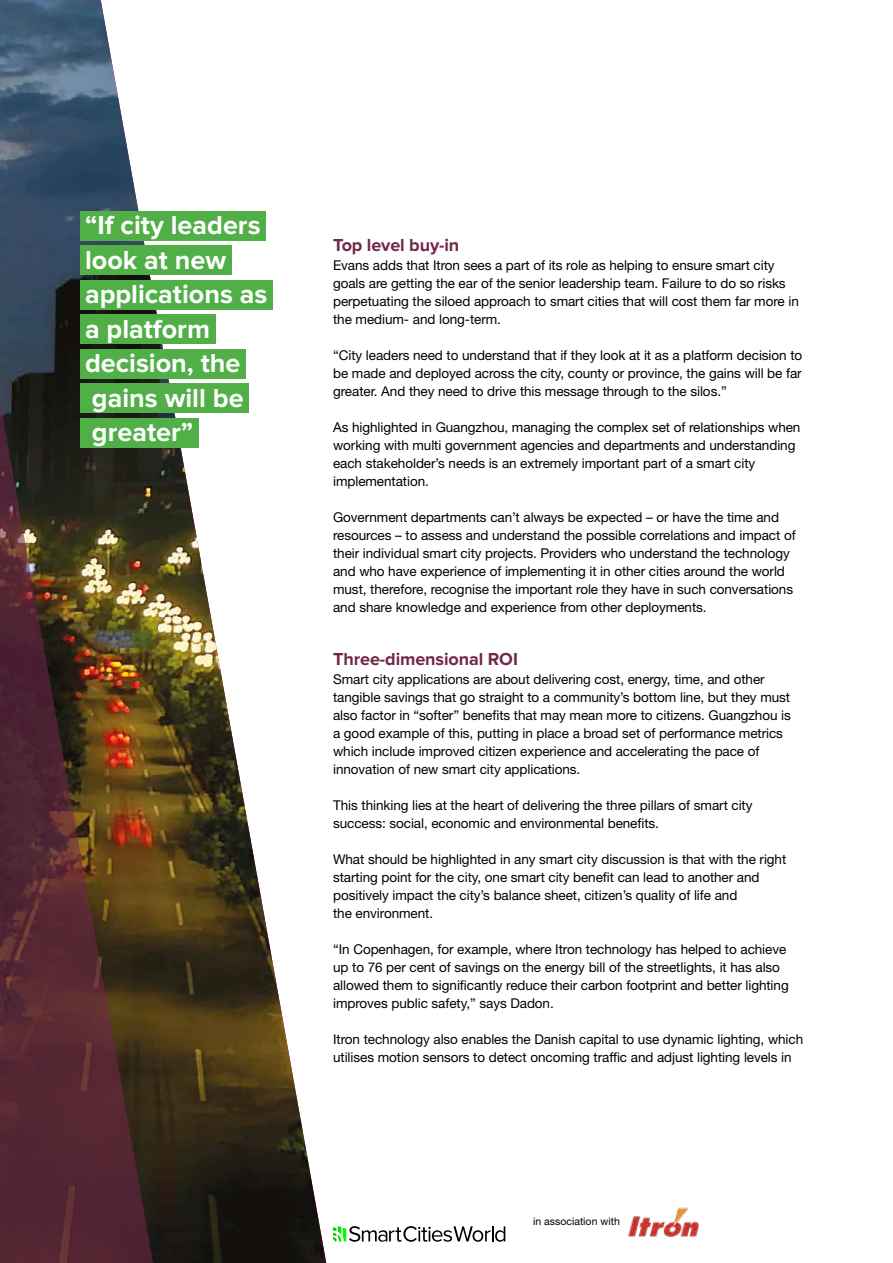
<style>
.page{position:relative;width:893px;height:1263px;background:#fff}
.page>*{position:absolute;margin:0;border:0;box-sizing:border-box;transform-origin:0 0}
.t1{font:700 27px/34.5px "Proxima Nova";color:#fff}
.t2{font:700 18px "Proxima Nova";letter-spacing:-.005em;color:#71274a}
.t3{font:13.5px/18px "Helvetica Neue LT Std";letter-spacing:-.005em;color:#000}
.t4{font:10.5px "Helvetica Neue LT Std";color:#000}
</style>
<div class="page">
<svg style="left:333px;top:1226px;width:172px;height:16px"></svg>
<img style="left:628px;top:1207px;width:71px;height:30px">
<img style="left:157px;top:245px;width:169px;height:1018px">
<img style="left:0;top:0;width:157px;height:1263px">
<div style="left:80px;top:211px;width:186px;height:30px;background:#50af47"></div>
<div style="left:80px;top:245px;width:151px;height:30px;background:#50af47"></div>
<div style="left:80px;top:280px;width:192px;height:30px;background:#50af47"></div>
<div style="left:80px;top:314px;width:135px;height:30px;background:#50af47"></div>
<div style="left:80px;top:349px;width:166px;height:30px;background:#50af47"></div>
<div style="left:80px;top:383px;width:169px;height:30px;background:#50af47"></div>
<div style="left:80px;top:418px;width:118px;height:30px;background:#50af47"></div>
<h1 class="t1" style="left:85px;top:209px;width:184px">“If city leaders look at new applications as a platform decision, the gains will be greater”</h1>
<h2 class="t2" style="left:333px;top:234px;width:128px">Top level buy-in</h2>
<p class="t3" style="left:333px;top:256px;width:467px">Evans adds that Itron sees a part of its role as helping to ensure smart city goals are getting the ear of the senior leadership team. Failure to do so risks perpetuating the siloed approach to smart cities that will cost them far more in the medium- and long-term.</p>
<p class="t3" style="left:333px;top:346px;width:471px;text-align:justify">“City leaders need to understand that if they look at it as a platform decision to be made and deployed across the city, county or province, the gains will be far greater. And they need to drive this message through to the silos.”</p>
<p class="t3" style="left:333px;top:418px;width:469px">As highlighted in Guangzhou, managing the complex set of relationships when working with multi government agencies and departments and understanding each stakeholder’s needs is an extremely important part of a smart city implementation.</p>
<p class="t3" style="left:333px;top:508px;width:464px">Government departments can’t always be expected – or have the time and resources – to assess and understand the possible correlations and impact of their individual smart city projects. Providers who understand the technology and who have experience of implementing it in other cities around the world must, therefore, recognise the important role they have in such conversations and share knowledge and experience from other deployments.</p>
<h2 class="t2" style="left:333px;top:648px;width:186px">Three-dimensional ROI</h2>
<p class="t3" style="left:333px;top:670px;width:459px">Smart city applications are about delivering cost, energy, time, and other tangible savings that go straight to a community’s bottom line, but they must also factor in “softer” benefits that may mean more to citizens. Guangzhou is a good example of this, putting in place a broad set of performance metrics which include improved citizen experience and accelerating the pace of innovation of new smart city applications.</p>
<p class="t3" style="left:333px;top:796px;width:421px">This thinking lies at the heart of delivering the three pillars of smart city success: social, economic and environmental benefits.</p>
<p class="t3" style="left:333px;top:850px;width:455px">What should be highlighted in any smart city discussion is that with the right starting point for the city, one smart city benefit can lead to another and positively impact the city’s balance sheet, citizen’s quality of life and<br>the environment.</p>
<p class="t3" style="left:333px;top:940px;width:457px">“In Copenhagen, for example, where Itron technology has helped to achieve up to 76 per cent of savings on the energy bill of the streetlights, it has also allowed them to significantly reduce their carbon footprint and better lighting improves public safety,” says Dadon.</p>
<p class="t3" style="left:333px;top:1030px;width:472px">Itron technology also enables the Danish capital to use dynamic lighting, which utilises motion sensors to detect oncoming traffic and adjust lighting levels in</p>
<p class="t4" style="left:533px;top:1215px;width:88px">in association with</p>
</div>
